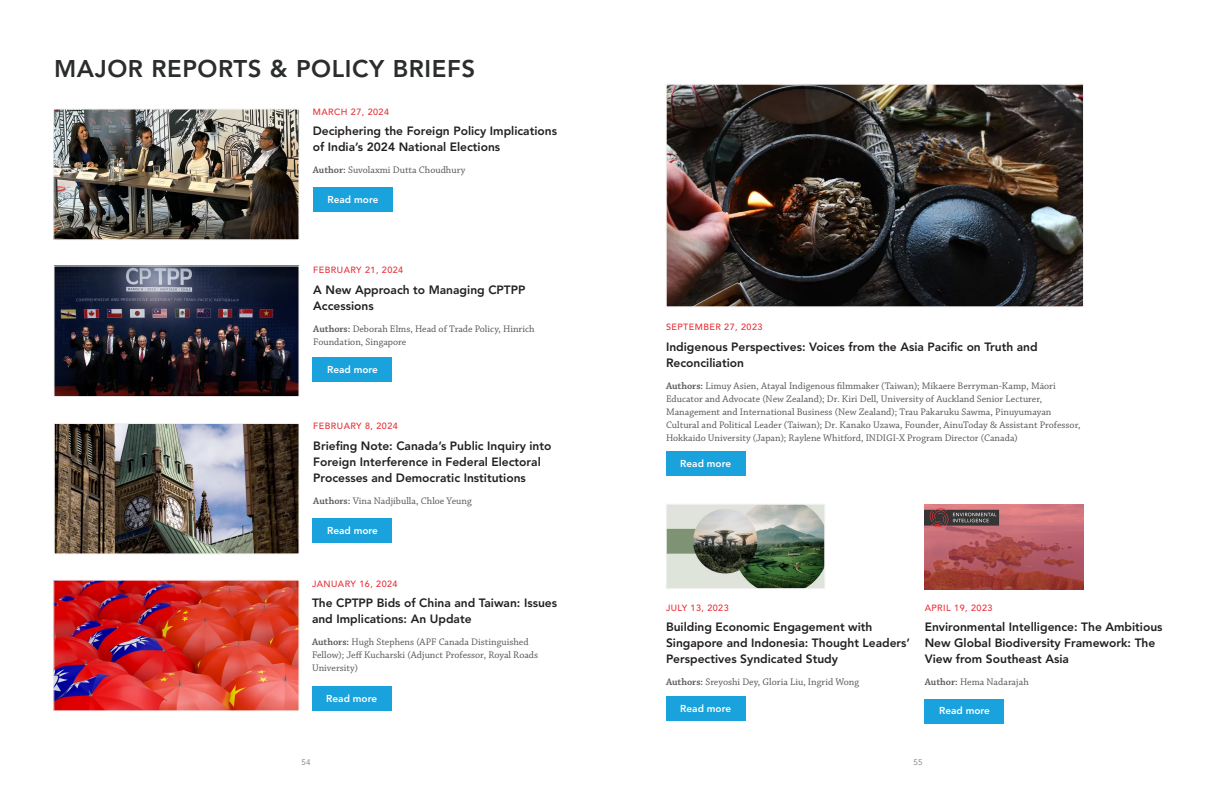
<style>
.page{position:relative;width:1224px;height:792px;background:#fff}
.page>*{position:absolute;margin:0;border:0;box-sizing:border-box;transform-origin:0 0}
.t1{font:800 24px "Avenir LT Std";letter-spacing:.025em;color:#2b2c2c}
.Article-Name{font:800 12px/16px "Avenir LT Std";color:#231f20}
.t2{font:10px/13px "Chaparral Pro";color:#57585a}
.Button{font:800 10px "Avenir LT Std";color:#fff}
.Date_pageviews{font:500 9px "Avenir LT Std";letter-spacing:.05em;color:#e83138}
.t3{font:8px "Avenir LT Std";color:#7d7878}
.s1{font-weight:600}
</style>
<div class="page">
<img style="left:668px;top:86px;width:414px;height:219px">
<div style="left:666px;top:84px;width:418px;height:223px;border:1px solid #f3f3f3"></div>
<img style="left:668px;top:506px;width:155px;height:81px">
<div style="left:666px;top:504px;width:159px;height:85px;border:1px solid #f3f3f3"></div>
<div style="left:666px;top:451px;width:80px;height:25px;background:#1aa2dc"></div>
<div style="left:666px;top:696px;width:80px;height:25px;background:#1aa2dc"></div>
<div style="left:925px;top:699px;width:79px;height:25px;background:#1aa2dc"></div>
<img style="left:925px;top:504px;width:159px;height:85px">
<img style="left:56px;top:111px;width:241px;height:127px">
<div style="left:54px;top:109px;width:245px;height:131px;border:1px solid #f3f3f3"></div>
<div style="left:313px;top:187px;width:80px;height:25px;background:#1aa2dc"></div>
<img style="left:56px;top:582px;width:241px;height:127px">
<div style="left:312px;top:686px;width:80px;height:25px;background:#1aa2dc"></div>
<img style="left:56px;top:268px;width:241px;height:127px">
<div style="left:54px;top:266px;width:245px;height:131px;border:1px solid #f3f3f3"></div>
<div style="left:313px;top:357px;width:79px;height:25px;background:#1aa2dc"></div>
<img style="left:56px;top:425px;width:241px;height:127px">
<div style="left:54px;top:423px;width:245px;height:131px;border:1px solid #f3f3f3"></div>
<div style="left:313px;top:518px;width:79px;height:25px;background:#1aa2dc"></div>
<h1 class="t1" style="left:54px;top:54px;width:423px">MAJOR REPORTS &amp; POLICY BRIEFS</h1>
<p class="Date_pageviews" style="left:313px;top:106px;width:78px">MARCH 27, 2024</p>
<p class="Article-Name" style="left:313px;top:123px;width:246px">Deciphering the Foreign Policy Implications of India’s 2024 National Elections</p>
<p class="t2" style="left:313px;top:164px;width:154px"><span class="s1">Author:</span> Suvolaxmi Dutta Choudhury</p>
<p class="Button" style="left:328px;top:194px;width:52px">Read more</p>
<p class="Date_pageviews" style="left:313px;top:265px;width:92px">FEBRUARY 21, 2024</p>
<p class="Article-Name" style="left:313px;top:282px;width:214px">A New Approach to Managing CPTPP<br>Accessions</p>
<p class="t2" style="left:313px;top:323px;width:223px"><span class="s1">Authors:</span> Deborah Elms, Head of Trade Policy, Hinrich<br>Foundation, Singapore</p>
<p class="Button" style="left:327px;top:364px;width:52px">Read more</p>
<p class="Date_pageviews" style="left:313px;top:421px;width:86px">FEBRUARY 8, 2024</p>
<p class="Article-Name" style="left:313px;top:438px;width:240px">Briefing Note: Canada’s Public Inquiry into<br>Foreign Interference in Federal Electoral<br>Processes and Democratic Institutions</p>
<p class="t2" style="left:313px;top:495px;width:160px"><span class="s1">Authors:</span> Vina Nadjibulla, Chloe Yeung</p>
<p class="Button" style="left:327px;top:524px;width:52px">Read more</p>
<p class="Date_pageviews" style="left:312px;top:578px;width:87px">JANUARY 16, 2024</p>
<p class="Article-Name" style="left:312px;top:595px;width:247px">The CPTPP Bids of China and Taiwan: Issues and Implications: An Update</p>
<p class="t2" style="left:312px;top:636px;width:228px"><span class="s1">Authors:</span> Hugh Stephens (APF Canada Distinguished<br>Fellow); Jeff Kucharski (Adjunct Professor, Royal Roads<br>University)</p>
<p class="Button" style="left:326px;top:693px;width:52px">Read more</p>
<p class="Date_pageviews" style="left:666px;top:322px;width:98px">SEPTEMBER 27, 2023</p>
<p class="Article-Name" style="left:666px;top:338px;width:373px">Indigenous Perspectives: Voices from the Asia Pacific on Truth and<br>Reconciliation</p>
<p class="t2" style="left:666px;top:379px;width:416px"><span class="s1">Authors:</span> Limuy Asien, Atayal Indigenous filmmaker (Taiwan); Mikaere Berryman-Kamp, Māori Educator and Advocate (New Zealand); Dr. Kiri Dell, University of Auckland Senior Lecturer, Management and International Business (New Zealand); Trau Pakaruku Sawma, Pinuyumayan Cultural and Political Leader (Taiwan); Dr. Kanako Uzawa, Founder, AinuToday &amp; Assistant Professor, Hokkaido University (Japan); Raylene Whitford, INDIGI-X Program Director (Canada)</p>
<p class="Button" style="left:680px;top:458px;width:52px">Read more</p>
<p class="Date_pageviews" style="left:666px;top:602px;width:64px">JULY 13, 2023</p>
<p class="Article-Name" style="left:666px;top:619px;width:246px">Building Economic Engagement with<br>Singapore and Indonesia: Thought Leaders’<br>Perspectives Syndicated Study</p>
<p class="t2" style="left:666px;top:676px;width:195px"><span class="s1">Authors:</span> Sreyoshi Dey, Gloria Liu, Ingrid Wong</p>
<p class="Date_pageviews" style="left:925px;top:602px;width:69px">APRIL 19, 2023</p>
<p class="Article-Name" style="left:925px;top:619px;width:239px">Environmental Intelligence: The Ambitious<br>New Global Biodiversity Framework: The<br>View from Southeast Asia</p>
<p class="t2" style="left:925px;top:676px;width:106px"><span class="s1">Author:</span> Hema Nadarajah</p>
<p class="Button" style="left:680px;top:702px;width:52px">Read more</p>
<p class="Button" style="left:939px;top:705px;width:52px">Read more</p>
<p class="t3" style="left:302px;top:758px;width:10px">54</p>
<p class="t3" style="left:914px;top:758px;width:10px">55</p>
</div>
